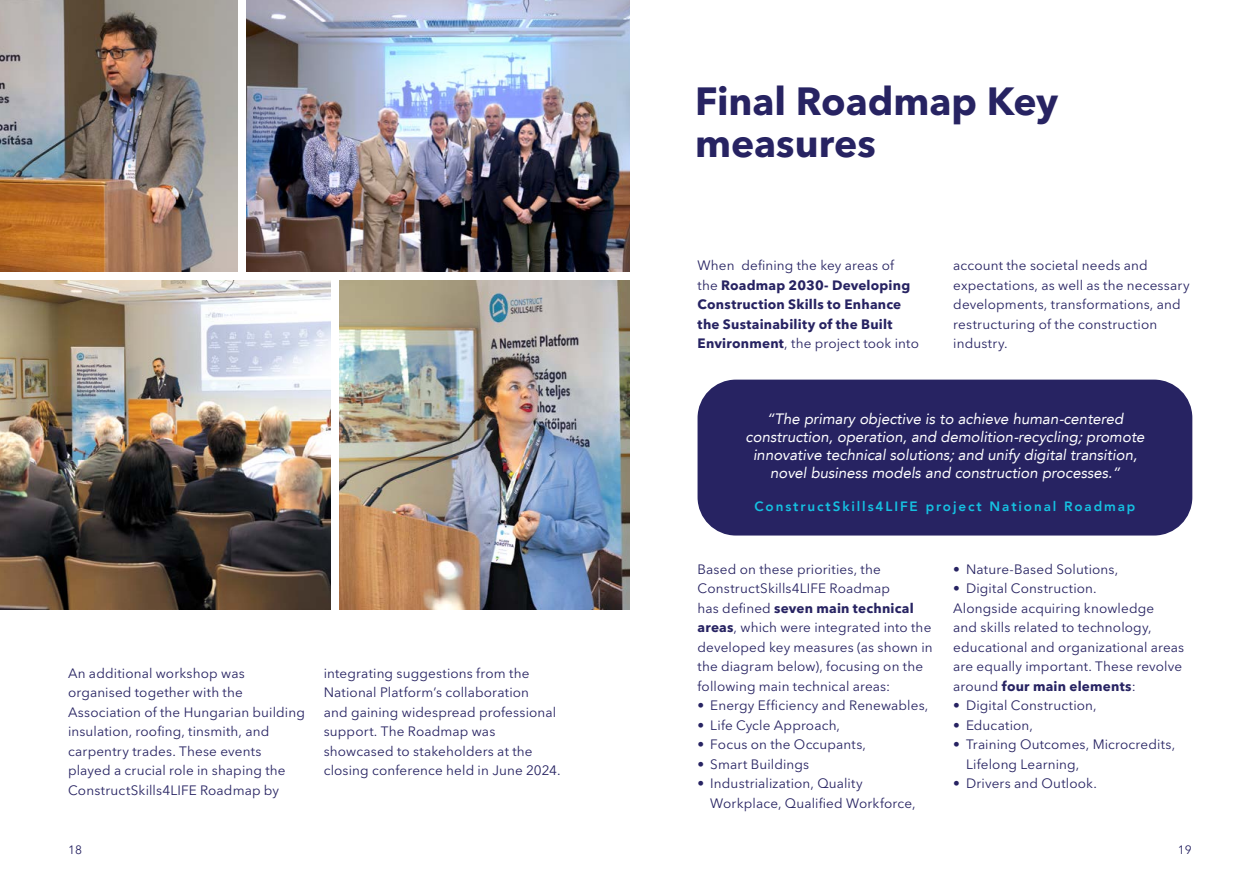
<style>
.page{position:relative;width:1259px;height:893px;background:#fff}
.page>*{position:absolute;margin:0;border:0;box-sizing:border-box;transform-origin:0 0}
.t1{font:700 39px/42px "Avenir Next LT Pro";color:#272362}
.t2{font:italic 15px/18px "Avenir LT";color:#fff;text-align:center}
.t3{font:13.5px/19.5px "Avenir Next LT Pro";letter-spacing:.01em;color:#272362}
.t4{font:700 13.5px/19.5px "Avenir Next LT Pro";letter-spacing:.015em;color:#272362}
.t5{font:800 13.5px "Avenir LT";letter-spacing:.14em;color:#15c1e1}
.t6{font:12px "Avenir Next LT Pro";color:#272362}
.s1{font-weight:400}
.s2{font-weight:700}
</style>
<div class="page">
<div style="left:697px;top:380px;width:495px;height:155px;background:#272362;border-radius:38px"></div>
<img style="left:0;top:0;width:238px;height:271px">
<img style="left:0;top:280px;width:330px;height:330px">
<img style="left:339px;top:280px;width:290px;height:330px">
<img style="left:246px;top:0;width:383px;height:271px">
<h1 class="t1" style="left:695px;top:80px;width:365px">Final Roadmap Key measures</h1>
<p class="t4" style="left:697px;top:256px;width:223px"><span class="s1">When defining the key areas of<br>the</span> Roadmap 2030- Developing<br>Construction Skills to Enhance the Sustainability of the Built<br>Environment<span class="s1">, the project took into</span></p>
<p class="t3" style="left:953px;top:256px;width:238px">account the societal needs and expectations, as well as the necessary developments, transformations, and restructuring of the construction industry.</p>
<p class="t2" style="left:745px;top:409px;width:400px">“The primary objective is to achieve human-centered construction, operation, and demolition-recycling; promote innovative technical solutions; and unify digital transition, novel business models and construction processes.”</p>
<p class="t3" style="left:68px;top:663px;width:238px">An additional workshop was organised together with the Association of the Hungarian building insulation, roofing, tinsmith, and carpentry trades. These events played a crucial role in shaping the ConstructSkills4LIFE Roadmap by</p>
<p class="t3" style="left:324px;top:663px;width:238px">integrating suggestions from the National Platform’s collaboration<br>and gaining widespread professional support. The Roadmap was showcased to stakeholders at the closing conference held in June 2024.</p>
<p class="t5" style="left:754px;top:498px;width:382px">ConstructSkills4LIFE project National Roadmap</p>
<p class="t3" style="left:697px;top:559px;width:237px">Based on these priorities, the ConstructSkills4LIFE Roadmap<br>has defined <span class="s2">seven main technical areas</span>, which were integrated into the developed key measures (as shown in the diagram below), focusing on the following main technical areas:</p>
<p class="t3" style="left:697px;top:696px;width:232px">• Energy Efficiency and Renewables,</p>
<p class="t3" style="left:697px;top:715px;width:144px">• Life Cycle Approach,</p>
<p class="t3" style="left:697px;top:735px;width:170px">• Focus on the Occupants,</p>
<p class="t3" style="left:697px;top:754px;width:113px">• Smart Buildings</p>
<p class="t3" style="left:710px;top:774px;width:207px;text-indent:-13px">• Industrialization, Quality<br>Workplace, Qualified Workforce,</p>
<p class="t3" style="left:953px;top:559px;width:166px">• Nature-Based Solutions,</p>
<p class="t3" style="left:953px;top:579px;width:232px">• Digital Construction.<br>Alongside acquiring knowledge<br>and skills related to technology, educational and organizational areas are equally important. These revolve around <span class="s2">four main elements</span>:</p>
<p class="t3" style="left:953px;top:695px;width:145px">• Digital Construction,</p>
<p class="t3" style="left:953px;top:715px;width:81px">• Education,</p>
<p class="t3" style="left:966px;top:734px;width:211px;text-indent:-13px">• Training Outcomes, Microcredits,<br>Lifelong Learning,</p>
<p class="t3" style="left:953px;top:773px;width:145px">• Drivers and Outlook.</p>
<p class="t6" style="left:68px;top:842px;width:15px">18</p>
<p class="t6" style="left:1177px;top:842px;width:15px">19</p>
</div>
